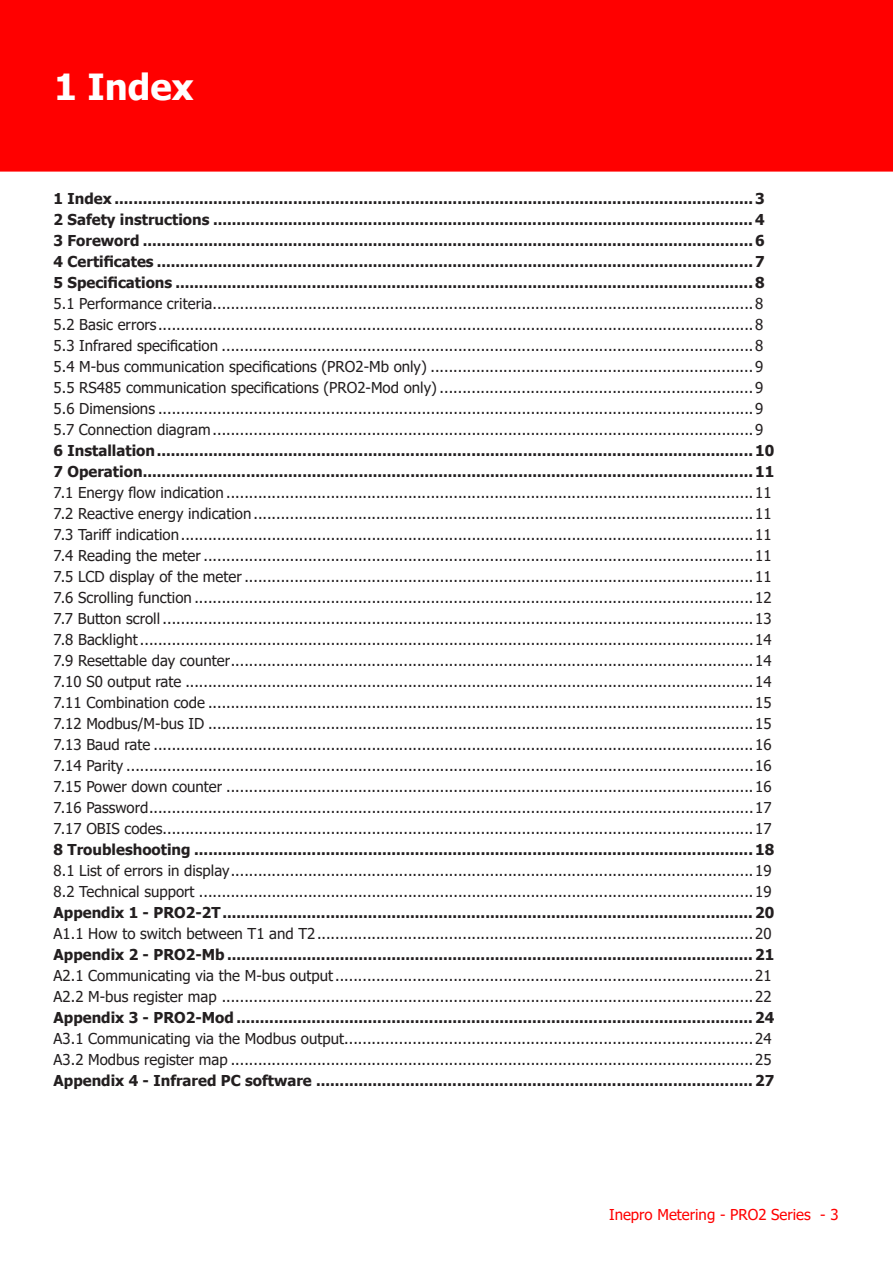
<style>
.page{position:relative;width:893px;height:1263px;background:#fff}
.page>*{position:absolute;margin:0;border:0;box-sizing:border-box;transform-origin:0 0}
.HHHH{font:700 36px "Tahoma";color:#fff}
.t1{font:15px/21px "Tahoma";color:#231f20}
.t2{font:700 15px "Tahoma";color:#231f20}
.t3{font:15px "Tahoma";color:#f00}
</style>
<div class="page">
<div style="left:0;top:0;width:893px;height:172px;background:#f00"></div>
<svg style="left:0;top:0;width:1px;height:171px"></svg>
<p class="HHHH" style="left:54px;top:61px;width:141px">1 Index</p>
<p class="t2" style="left:54px;top:188px;width:713px">1 Index ........................................................................................................................................3</p>
<p class="t2" style="left:54px;top:209px;width:713px">2 Safety instructions ...................................................................................................................4</p>
<p class="t2" style="left:54px;top:230px;width:713px">3 Foreword ..................................................................................................................................6</p>
<p class="t2" style="left:54px;top:251px;width:713px">4 Certificates ...............................................................................................................................7</p>
<p class="t2" style="left:54px;top:272px;width:713px">5 Specifications ...........................................................................................................................8</p>
<p class="t1" style="left:54px;top:294px;width:711px">5.1 Performance criteria.......................................................................................................................8</p>
<p class="t1" style="left:54px;top:315px;width:711px">5.2 Basic errors...................................................................................................................................8</p>
<p class="t1" style="left:54px;top:336px;width:711px">5.3 Infrared specification .....................................................................................................................8</p>
<p class="t1" style="left:54px;top:357px;width:711px">5.4 M-bus communication specifications (PRO2-Mb only) .......................................................................9</p>
<p class="t1" style="left:54px;top:378px;width:711px">5.5 RS485 communication specifications (PRO2-Mod only) .....................................................................9</p>
<p class="t1" style="left:54px;top:399px;width:711px">5.6 Dimensions ...................................................................................................................................9</p>
<p class="t1" style="left:54px;top:420px;width:711px">5.7 Connection diagram.......................................................................................................................9</p>
<p class="t2" style="left:54px;top:440px;width:722px">6 Installation...............................................................................................................................10</p>
<p class="t2" style="left:54px;top:461px;width:722px">7 Operation..................................................................................................................................11</p>
<p class="t1" style="left:54px;top:483px;width:719px">7.1 Energy flow indication ....................................................................................................................11</p>
<p class="t1" style="left:54px;top:504px;width:719px">7.2 Reactive energy indication..............................................................................................................11</p>
<p class="t1" style="left:54px;top:525px;width:719px">7.3 Tariff indication..............................................................................................................................11</p>
<p class="t1" style="left:54px;top:546px;width:719px">7.4 Reading the meter .........................................................................................................................11</p>
<p class="t1" style="left:54px;top:567px;width:719px">7.5 LCD display of the meter ................................................................................................................11</p>
<p class="t1" style="left:54px;top:588px;width:719px">7.6 Scrolling function ...........................................................................................................................12</p>
<p class="t1" style="left:54px;top:609px;width:719px">7.7 Button scroll ..................................................................................................................................13</p>
<p class="t1" style="left:54px;top:630px;width:719px">7.8 Backlight.......................................................................................................................................14</p>
<p class="t1" style="left:54px;top:651px;width:719px">7.9 Resettable day counter...................................................................................................................14<br>7.10 S0 output rate .............................................................................................................................14</p>
<p class="t1" style="left:54px;top:693px;width:719px">7.11 Combination code ........................................................................................................................15</p>
<p class="t1" style="left:54px;top:714px;width:719px">7.12 Modbus/M-bus ID ........................................................................................................................15</p>
<p class="t1" style="left:54px;top:735px;width:719px">7.13 Baud rate ....................................................................................................................................16</p>
<p class="t1" style="left:54px;top:756px;width:719px">7.14 Parity ..........................................................................................................................................16<br>7.15 Power down counter ....................................................................................................................16</p>
<p class="t1" style="left:54px;top:798px;width:719px">7.16 Password.....................................................................................................................................17</p>
<p class="t1" style="left:54px;top:819px;width:719px">7.17 OBIS codes..................................................................................................................................17</p>
<p class="t2" style="left:54px;top:839px;width:722px">8 Troubleshooting .......................................................................................................................18</p>
<p class="t1" style="left:54px;top:861px;width:719px">8.1 List of errors in display...................................................................................................................19</p>
<p class="t1" style="left:54px;top:882px;width:719px">8.2 Technical support ..........................................................................................................................19</p>
<p class="t2" style="left:54px;top:902px;width:722px">Appendix 1 - PRO2-2T.................................................................................................................20</p>
<p class="t1" style="left:54px;top:924px;width:719px">A1.1 How to switch between T1 and T2................................................................................................20</p>
<p class="t2" style="left:54px;top:944px;width:722px">Appendix 2 - PRO2-Mb ................................................................................................................21</p>
<p class="t1" style="left:54px;top:966px;width:719px">A2.1 Communicating via the M-bus output............................................................................................21</p>
<p class="t1" style="left:54px;top:987px;width:719px">A2.2 M-bus register map .....................................................................................................................22</p>
<p class="t2" style="left:54px;top:1007px;width:722px">Appendix 3 - PRO2-Mod ..............................................................................................................24</p>
<p class="t1" style="left:54px;top:1029px;width:719px">A3.1 Communicating via the Modbus output..........................................................................................24</p>
<p class="t1" style="left:54px;top:1050px;width:719px">A3.2 Modbus register map ...................................................................................................................25</p>
<p class="t2" style="left:54px;top:1070px;width:722px">Appendix 4 - Infrared PC software ............................................................................................. 27</p>
<p class="t3" style="left:609px;top:1205px;width:231px">Inepro Metering - PRO2 Series - 3</p>
</div>
